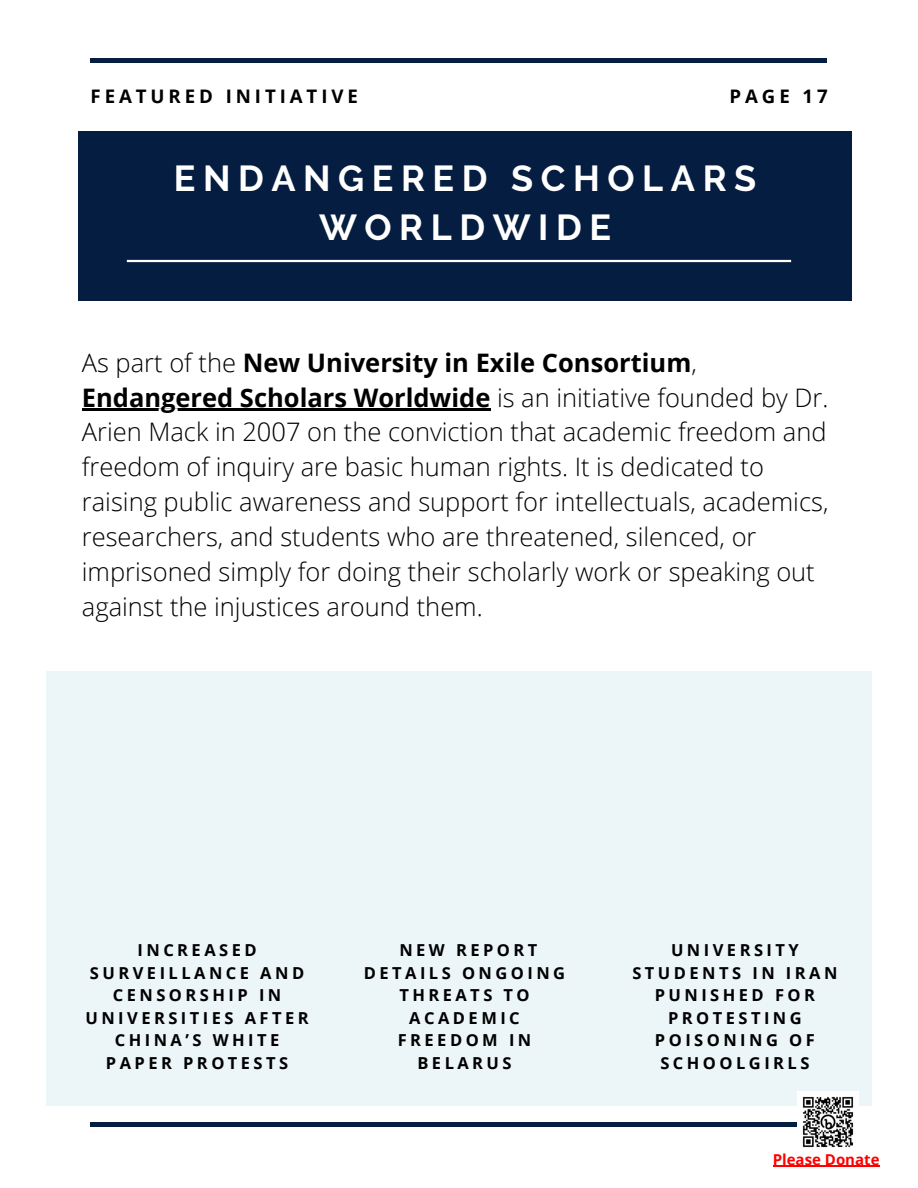
<style>
.page{position:relative;width:918px;height:1188px;background:#fff}
.page>*{position:absolute;margin:0;border:0;box-sizing:border-box;transform-origin:0 0}
.t1{font:700 36px/49.5px "Raleway";letter-spacing:.21em;color:#fff;text-align:center}
.t2{font:300 25.5px/34.8px "Open Sans";color:#000}
.t3{font:700 25.5px "Open Sans";color:#000}
.t4{font:700 18.6px "Open Sans";letter-spacing:.21em;color:#000}
.t5{font:700 16.5px/22.5px "Open Sans";letter-spacing:.21em;color:#000;text-align:center}
.t6{font:700 15px "Open Sans";color:#f00}
.s1{font-weight:300}
.s2{font-weight:700}
</style>
<div class="page">
<hr style="left:91px;top:59px;width:736px;height:3px;background:#051d40">
<hr style="left:91px;top:1123px;width:736px;height:3px;background:#051d40">
<div style="left:46px;top:671px;width:825px;height:434px;background:#ecf5f8"></div>
<div style="left:78px;top:132px;width:774px;height:169px;background:#051d40"></div>
<hr style="left:127px;top:260px;width:664px;height:2px;background:#fff">
<hr style="left:82px;top:409px;width:408px;height:2px;background:#000">
<img style="left:797px;top:1092px;width:61px;height:56px">
<hr style="left:773px;top:1166px;width:107px;height:1px;background:#f00">
<h3 class="t4" style="left:91px;top:83px;width:269px">FEATURED INITIATIVE</h3>
<h4 class="t4" style="left:730px;top:83px;width:100px">PAGE 17</h4>
<p class="t1" style="left:174px;top:153px;width:584px">ENDANGERED SCHOLARS<br>WORLDWIDE</p>
<h3 class="t3" style="left:82px;top:344px;width:616px"><span class="s1">As part of the</span> New University in Exile Consortium<span class="s1">,</span></h3>
<h1 class="t2" style="left:82px;top:379px;width:748px"><span class="s2">Endangered Scholars Worldwide</span> is an initiative founded by Dr.<br>Arien Mack in 2007 on the conviction that academic freedom and freedom of inquiry are basic human rights. It is dedicated to raising public awareness and support for intellectuals, academics, researchers, and students who are threatened, silenced, or imprisoned simply for doing their scholarly work or speaking out against the injustices around them.</h1>
<h4 class="t5" style="left:85px;top:939px;width:225px">INCREASED<br>SURVEILLANCE AND<br>CENSORSHIP IN<br>UNIVERSITIES AFTER<br>CHINA’S WHITE<br>PAPER PROTESTS</h4>
<p class="t5" style="left:364px;top:939px;width:203px">NEW REPORT<br>DETAILS ONGOING<br>THREATS TO<br>ACADEMIC<br>FREEDOM IN<br>BELARUS</p>
<h2 class="t5" style="left:632px;top:939px;width:207px">UNIVERSITY<br>STUDENTS IN IRAN<br>PUNISHED FOR<br>PROTESTING<br>POISONING OF<br>SCHOOLGIRLS</h2>
<p class="t6" style="left:773px;top:1148px;width:108px">Please Donate</p>
</div>
